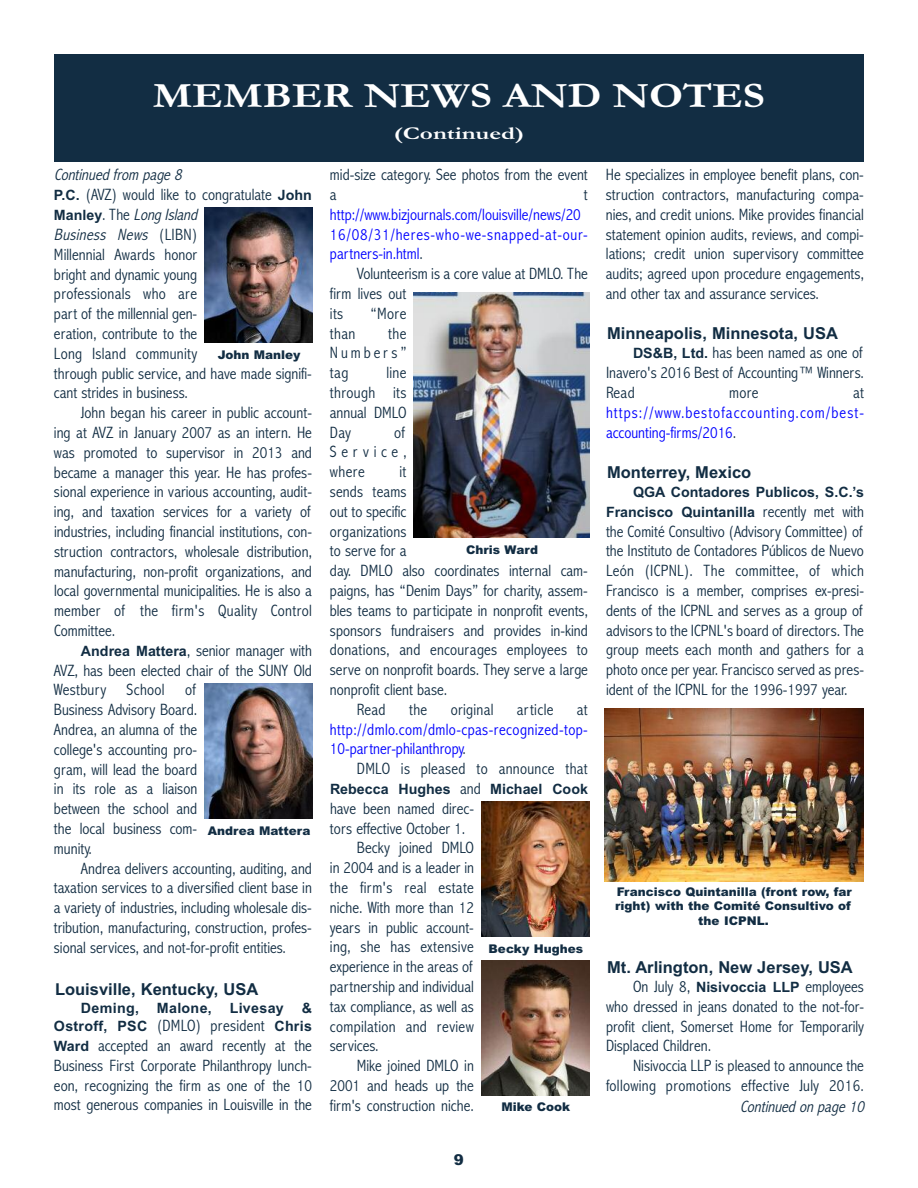
<style>
.page{position:relative;width:918px;height:1188px;background:#fff}
.page>*{position:absolute;margin:0;border:0;box-sizing:border-box;transform-origin:0 0}
.t1{font:700 36px "Garamond";color:#fff;scale:1.2 1}
.t2{font:700 18px "Garamond";color:#fff;scale:1.4 1}
.t3{font:300 condensed 16.5px/19.8px "Abadi";color:#122d43;text-align:justify}
.t4{font:300 condensed 16.5px "Abadi";letter-spacing:.02em;color:#122d43}
.t5{font:300 condensed 16.5px/19.8px "Abadi";color:#00f}
.t6{font:700 16.5px "Arial";color:#122d43}
.t7{font:300 condensed 16.5px/19.8px "Abadi";letter-spacing:.025em;color:#00f}
.t8{font:300 condensed 16.5px/19.8px "Abadi";letter-spacing:.06em;color:#00f}
.t9{font:italic 300 condensed 16.5px "Abadi";color:#122d43}
.t10{font:900 15px "Arial";color:#122d43}
.t11{font:700 14.25px/19.8px "Arial";color:#122d43;text-align:right}
.t12{font:700 14.25px/18.1px "Arial";letter-spacing:.02em;color:#122d43;text-align:right}
.t13{font:900 12px/14.4px "Arial";color:#122d43;text-align:center}
.s1{font-family:"Arial";font-weight:700;font-stretch:normal;font-size:14.25px}
.s2{font-style:italic}
.s3{color:#122d43}
.s4{font-family:"Abadi";font-weight:300;font-stretch:condensed;font-size:16.5px}
</style>
<div class="page">
<div style="left:54px;top:54px;width:810px;height:108px;background:#122d43"></div>
<img style="left:414px;top:293px;width:175px;height:244px">
<img style="left:205px;top:684px;width:108px;height:135px">
<img style="left:481px;top:960px;width:108px;height:135px">
<img style="left:481px;top:802px;width:108px;height:135px">
<img style="left:205px;top:208px;width:108px;height:135px">
<img style="left:605px;top:708px;width:259px;height:173px">
<h1 class="t1" style="left:153px;top:74px;width:512px">MEMBER NEWS AND NOTES</h1>
<p class="t2" style="left:394px;top:122px;width:95px">(Continued)</p>
<p class="t9" style="left:54px;top:165px;width:133px">Continued from page 8</p>
<p class="t3" style="left:330px;top:165px;width:259px">mid-size category. See photos from the event a</p>
<p class="t3" style="left:606px;top:165px;width:259px">He specializes in employee benefit plans, con&shy;struction contractors, manufacturing compa&shy;nies, and credit unions. Mike provides financial statement opinion audits, reviews, and compi&shy;lations; credit union supervisory committee audits; agreed upon procedure engagements, and other tax and assurance services.</p>
<p class="t6" style="left:607px;top:324px;width:233px">Minneapolis, Minnesota, USA</p>
<p class="t3" style="left:606px;top:343px;width:259px;text-indent:27px"><span class="s1">DS&amp;B, Ltd.</span> has been named as one of Inavero's 2016 Best of Accounting™ Winners.<br>Read</p>
<p class="t3" style="left:54px;top:185px;width:259px;text-align:left"><span class="s1">P.C.</span> (AVZ) would like to congratulate <span class="s1">John<br>Manley</span>. The <span class="s2">LongIsland<br>Business News</span> ( L I B N )<br>Millennial Awards honor<br>bright and dynamic young<br>professionals who are<br>part of the millennial gen-<br>eration, contribute to the<br>Long Island community<br>through public service, and have made signifi&shy;cant strides in business.</p>
<p class="t3" style="left:54px;top:403px;width:259px;text-indent:27px">John began his career in public account&shy;ing at AVZ in January 2007 as an intern. He was promoted to supervisor in 2013 and became a manager this year. He has profes&shy;sional experience in various accounting, audit&shy;ing, and taxation services for a variety of industries, including financial institutions, con&shy;struction contractors, wholesale distribution, manufacturing, non-profit organizations, and local governmental municipalities. He is also a member of the firm's Quality Control Committee.</p>
<p class="t3" style="left:54px;top:640px;width:259px;text-align:left;text-indent:27px"><span class="s1">Andrea Mattera</span>, senior manager with<br>AVZ, has been elected chair of the SUNY Old<br>Westbury School of<br>Business Advisory Board.<br>Andrea, an alumna of the<br>college's accounting pro-<br>gram, will lead the board<br>in its role as a liaison<br>between the school and<br>the local business com-<br>munity.</p>
<p class="t3" style="left:54px;top:858px;width:260px;text-indent:27px">Andrea delivers accounting, auditing, and taxation services to a diversified client base in a variety of industries, including wholesale dis&shy;tribution, manufacturing, construction, profes&shy;sional services, and not-for-profit entities.</p>
<p class="t6" style="left:55px;top:979px;width:205px">Louisville, Kentucky, USA</p>
<p class="t12" style="left:81px;top:999px;width:204px">Deming, Malone, Livesay</p>
<p class="t3" style="left:584px;top:184px;width:5px">t</p>
<p class="t5" style="left:330px;top:204px;width:259px">http://www.bizjournals.com/louisville/news/20<br>16/08/31/heres-who-we-snapped-at-our&shy;partners-in.html<span class="s3">.</span></p>
<p class="t3" style="left:330px;top:264px;width:259px;text-align:left;text-indent:27px">Volunteerism is a core value at DMLO. The firm lives out<br>its</p>
<p class="t3" style="left:371px;top:303px;width:37px">“More</p>
<p class="t3" style="left:330px;top:323px;width:78px;text-indent:58px">the Numbers” tag</p>
<p class="t3" style="left:330px;top:323px;width:27px">than</p>
<p class="t13" style="left:218px;top:348px;width:84px">John Manley</p>
<p class="t3" style="left:330px;top:363px;width:78px;text-indent:57px">line through its annual DMLO Day</p>
<p class="t3" style="left:729px;top:382px;width:31px">more</p>
<p class="t3" style="left:853px;top:382px;width:12px">at</p>
<p class="t8" style="left:606px;top:402px;width:259px">https://www.bestofaccounting.com/best&shy;accounting-firms/2016<span class="s3">.</span></p>
<p class="t6" style="left:607px;top:462px;width:146px">Monterrey, Mexico</p>
<p class="t11" style="left:606px;top:482px;width:259px">QGA Contadores Publicos, S.C.’s<br>Francisco Quintanilla <span class="s4">recently met with</span></p>
<p class="t3" style="left:606px;top:521px;width:259px">the Comité Consultivo (Advisory Committee) of the Instituto de Contadores Públicos de Nuevo León (ICPNL). The committee, of which Francisco is a member, comprises ex-presi&shy;dents of the ICPNL and serves as a group of advisors to the ICPNL's board of directors. The group meets each month and gathers for a photo once per year. Francisco served as pres&shy;ident of the ICPNL for the 1996-1997 year.</p>
<p class="t3" style="left:330px;top:422px;width:78px;text-indent:64px">of Service, where</p>
<p class="t3" style="left:399px;top:462px;width:9px">it</p>
<p class="t3" style="left:330px;top:481px;width:78px">sends teams</p>
<p class="t3" style="left:330px;top:501px;width:78px">out to specific</p>
<p class="t3" style="left:330px;top:521px;width:78px">organizations</p>
<p class="t3" style="left:330px;top:541px;width:78px">to serve for a</p>
<p class="t3" style="left:330px;top:561px;width:259px">day. DMLO also coordinates internal cam-</p>
<p class="t3" style="left:330px;top:580px;width:259px">paigns, has “Denim Days” for charity, assem-</p>
<p class="t3" style="left:330px;top:600px;width:259px">bles teams to participate in nonprofit events,</p>
<p class="t3" style="left:330px;top:620px;width:259px">sponsors fundraisers and provides in-kind</p>
<p class="t3" style="left:330px;top:640px;width:259px">donations, and encourages employees to</p>
<p class="t3" style="left:330px;top:660px;width:259px">serve on nonprofit boards. They serve a large</p>
<p class="t3" style="left:330px;top:679px;width:119px">nonprofit client base.</p>
<p class="t3" style="left:357px;top:699px;width:30px">Read</p>
<p class="t3" style="left:409px;top:699px;width:20px">the</p>
<p class="t4" style="left:451px;top:699px;width:44px">original</p>
<p class="t4" style="left:517px;top:699px;width:38px">article</p>
<p class="t3" style="left:577px;top:699px;width:12px">at</p>
<p class="t7" style="left:330px;top:719px;width:259px">http://dmlo.com/dmlo-cpas-recognized-top-<br>10-partner-philanthropy<span class="s3">.</span></p>
<p class="t4" style="left:357px;top:759px;width:232px">DMLO is pleased to announce that</p>
<p class="t11" style="left:330px;top:779px;width:259px">Rebecca Hughes <span class="s4">and</span> Michael Cook</p>
<p class="t3" style="left:330px;top:798px;width:145px">have been named direc-</p>
<p class="t3" style="left:330px;top:818px;width:137px">tors effective October 1.</p>
<p class="t3" style="left:357px;top:838px;width:118px">Becky joined DMLO</p>
<p class="t3" style="left:330px;top:858px;width:145px">in 2004 and is a leader in</p>
<p class="t4" style="left:330px;top:878px;width:145px">the firm's real estate</p>
<p class="t3" style="left:330px;top:897px;width:145px">niche. With more than 12</p>
<p class="t3" style="left:330px;top:917px;width:145px">years in public account-</p>
<p class="t4" style="left:330px;top:937px;width:145px">ing, she has extensive</p>
<p class="t3" style="left:330px;top:957px;width:144px">experience in the areas of</p>
<p class="t3" style="left:330px;top:976px;width:145px">partnership and individual</p>
<p class="t3" style="left:330px;top:996px;width:145px">tax compliance, as well as</p>
<p class="t4" style="left:330px;top:1016px;width:145px">compilation and review</p>
<p class="t3" style="left:330px;top:1036px;width:50px">services.</p>
<p class="t3" style="left:357px;top:1056px;width:118px">Mike joined DMLO in</p>
<p class="t3" style="left:330px;top:1075px;width:145px">2001 and heads up the</p>
<p class="t3" style="left:330px;top:1095px;width:145px">firm's construction niche.</p>
<p class="t13" style="left:466px;top:543px;width:73px">Chris Ward</p>
<p class="t13" style="left:208px;top:823px;width:104px">Andrea Mattera</p>
<p class="t13" style="left:615px;top:885px;width:238px">Francisco Quintanilla (front row, far right) with the Comité Consultivo of the ICPNL.</p>
<p class="t13" style="left:489px;top:942px;width:96px">Becky Hughes</p>
<p class="t6" style="left:607px;top:957px;width:247px">Mt. Arlington, New Jersey, USA</p>
<p class="t3" style="left:606px;top:976px;width:259px;text-indent:27px">On July 8, <span class="s1">Nisivoccia LLP</span> employees who dressed in jeans donated to the not-for&shy;profit client, Somerset Home for Temporarily Displaced Children.</p>
<p class="t3" style="left:606px;top:1056px;width:259px;text-align:right">Nisivoccia LLP is pleased to announce the following promotions effective July 2016.</p>
<p class="t12" style="left:54px;top:999px;width:259px">&amp;<br>Ostroff, PSC <span class="s4">(DMLO) president</span> Chris</p>
<p class="t3" style="left:54px;top:1035px;width:259px"><span class="s1">Ward</span> accepted an award recently at the Business First Corporate Philanthropy lunch&shy;eon, recognizing the firm as one of the 10 most generous companies in Louisville in the</p>
<p class="t9" style="left:740px;top:1096px;width:129px">Continued on page 10</p>
<p class="t13" style="left:502px;top:1100px;width:70px">Mike Cook</p>
<p class="t10" style="left:454px;top:1151px;width:12px">9</p>
</div>
